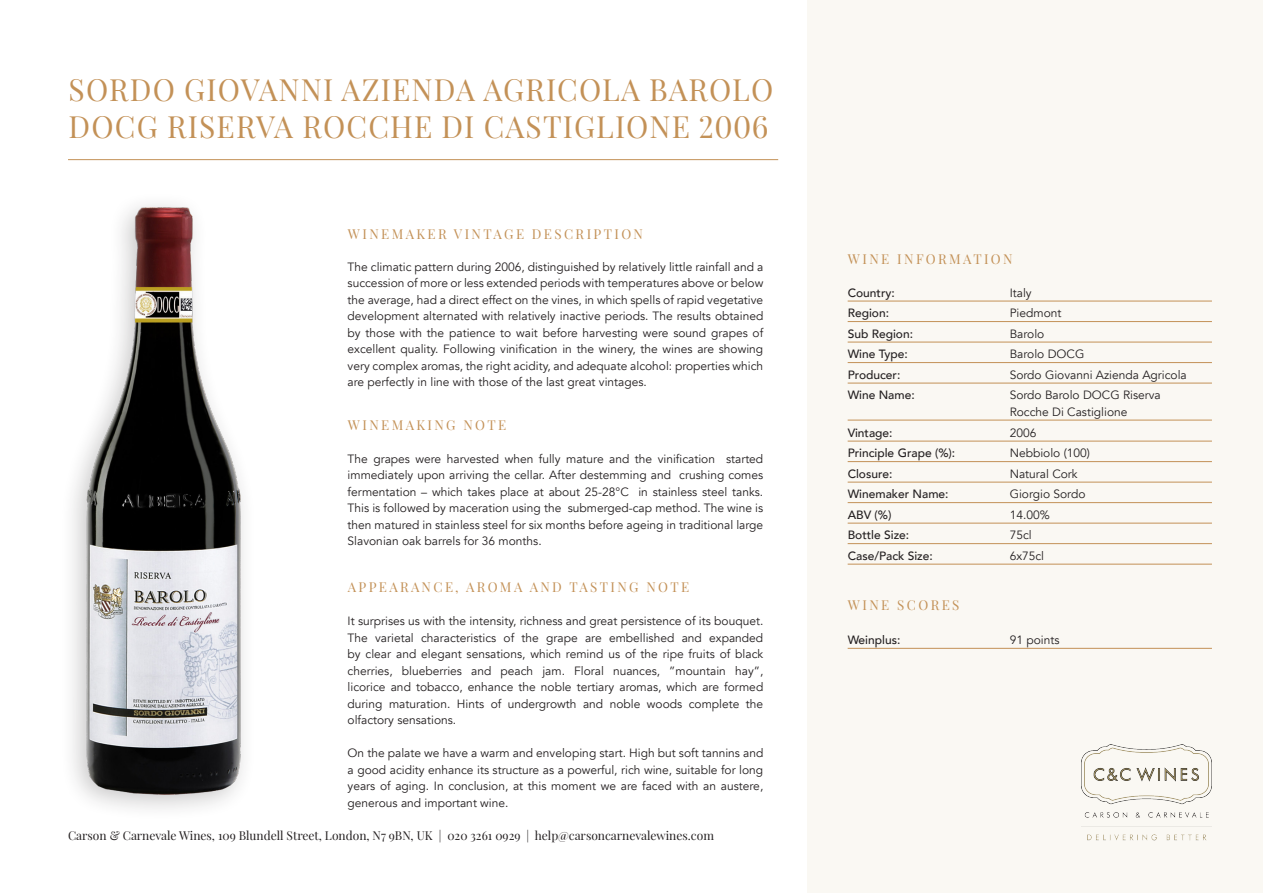
<style>
.page{position:relative;width:1263px;height:893px;background:#fff}
.page>*{position:absolute;margin:0;border:0;box-sizing:border-box;transform-origin:0 0}
.t1{font:30px/37.5px "Playfair Display";letter-spacing:.04em;color:#c39157}
.t2{font:13.35px "Playfair Display";letter-spacing:.18em;color:#c39157}
.t3{font:12px/16.5px "Avenir";color:#231f20;text-align:justify}
.t4{font:500 12px "Avenir";color:#231f20}
.t5{font:12px "Playfair Display";color:#231f20}
</style>
<div class="page">
<div style="left:808px;top:0;width:455px;height:893px;background:#faf8f3"></div>
<img style="left:1081px;top:744px;width:131px;height:97px">
<hr style="left:68px;top:159px;width:710px;height:1px;background:#c39157">
<div style="left:60px;top:191px;width:197px;height:631px;background:#231f20;opacity:.25"></div>
<img style="left:78px;top:199px;width:175px;height:599px">
<hr style="left:848px;top:301px;width:364px;height:1px;background:#c39157">
<hr style="left:848px;top:383px;width:364px;height:1px;background:#c39157">
<hr style="left:848px;top:502px;width:364px;height:1px;background:#c39157">
<hr style="left:848px;top:461px;width:364px;height:1px;background:#c39157">
<hr style="left:848px;top:543px;width:364px;height:1px;background:#c39157">
<hr style="left:848px;top:321px;width:364px;height:1px;background:#c39157">
<hr style="left:848px;top:342px;width:364px;height:1px;background:#c39157">
<hr style="left:848px;top:420px;width:364px;height:1px;background:#c39157">
<hr style="left:848px;top:441px;width:364px;height:1px;background:#c39157">
<hr style="left:848px;top:523px;width:364px;height:1px;background:#c39157">
<hr style="left:848px;top:362px;width:364px;height:1px;background:#c39157">
<hr style="left:848px;top:482px;width:364px;height:1px;background:#c39157">
<hr style="left:848px;top:564px;width:364px;height:1px;background:#c39157">
<hr style="left:848px;top:648px;width:364px;height:1px;background:#c39157">
<p class="t1" style="left:69px;top:68px;width:706px">SORDO GIOVANNI AZIENDA AGRICOLA BAROLO<br>DOCG RISERVA ROCCHE DI CASTIGLIONE 2006</p>
<p class="t2" style="left:348px;top:224px;width:297px">WINEMAKER VINTAGE DESCRIPTION</p>
<p class="t3" style="left:348px;top:259px;width:417px">The climatic pattern during 2006, distinguished by relatively little rainfall and a succession of more or less extended periods with temperatures above or below the average, had a direct effect on the vines, in which spells of rapid vegetative development alternated with relatively inactive periods. The results obtained by those with the patience to wait before harvesting were sound grapes of excellent quality. Following vinification in the winery, the wines are showing very complex aromas, the right acidity, and adequate alcohol: properties which are perfectly in line with those of the last great vintages.</p>
<p class="t2" style="left:348px;top:414px;width:160px">WINEMAKING NOTE</p>
<p class="t3" style="left:348px;top:450px;width:417px">The grapes were harvested when fully mature and the vinification started immediately upon arriving the cellar. After destemming and crushing comes fermentation – which takes place at about 25-28°C in stainless steel tanks.<br>This is followed by maceration using the submerged-cap method. The wine is then matured in stainless steel for six months before ageing in traditional large Slavonian oak barrels for 36 months.</p>
<p class="t2" style="left:348px;top:577px;width:343px">APPEARANCE, AROMA AND TASTING NOTE</p>
<p class="t3" style="left:348px;top:613px;width:417px">It surprises us with the intensity, richness and great persistence of its bouquet.<br>The varietal characteristics of the grape are embellished and expanded by clear and elegant sensations, which remind us of the ripe fruits of black cherries, blueberries and peach jam. Floral nuances, ”mountain hay”, licorice and tobacco, enhance the noble tertiary aromas, which are formed during maturation. Hints of undergrowth and noble woods complete the olfactory sensations.</p>
<p class="t3" style="left:348px;top:745px;width:417px">On the palate we have a warm and enveloping start. High but soft tannins and a good acidity enhance its structure as a powerful, rich wine, suitable for long years of aging. In conclusion, at this moment we are faced with an austere, generous and important wine.</p>
<p class="t5" style="left:68px;top:826px;width:647px">Carson &amp; Carnevale Wines, 109 Blundell Street, London, N7 9BN, UK | 020 3261 0929 | help@carsoncarnevalewines.com</p>
<p class="t2" style="left:848px;top:248px;width:166px">WINE INFORMATION</p>
<p class="t4" style="left:848px;top:282px;width:49px">Country:</p>
<p class="t3" style="left:1010px;top:284px;width:24px">Italy</p>
<p class="t4" style="left:848px;top:303px;width:43px">Region:</p>
<p class="t3" style="left:1010px;top:305px;width:53px">Piedmont</p>
<p class="t4" style="left:848px;top:323px;width:67px">Sub Region:</p>
<p class="t3" style="left:1010px;top:325px;width:36px">Barolo</p>
<p class="t4" style="left:848px;top:344px;width:61px">Wine Type:</p>
<p class="t3" style="left:1010px;top:346px;width:76px">Barolo DOCG</p>
<p class="t4" style="left:848px;top:364px;width:54px">Producer:</p>
<p class="t3" style="left:1010px;top:366px;width:179px">Sordo Giovanni Azienda Agricola</p>
<p class="t4" style="left:848px;top:385px;width:69px">Wine Name:</p>
<p class="t3" style="left:1010px;top:387px;width:153px">Sordo Barolo DOCG Riserva<br>Rocche Di Castiglione</p>
<p class="t4" style="left:848px;top:422px;width:46px">Vintage:</p>
<p class="t3" style="left:1010px;top:424px;width:28px">2006</p>
<p class="t4" style="left:848px;top:443px;width:109px">Principle Grape (%):</p>
<p class="t3" style="left:1010px;top:445px;width:82px">Nebbiolo (100)</p>
<p class="t4" style="left:848px;top:463px;width:46px">Closure:</p>
<p class="t3" style="left:1010px;top:465px;width:69px">Natural Cork</p>
<p class="t4" style="left:848px;top:484px;width:102px">Winemaker Name:</p>
<p class="t3" style="left:1010px;top:486px;width:77px">Giorgio Sordo</p>
<p class="t4" style="left:848px;top:504px;width:45px">ABV (%)</p>
<p class="t3" style="left:1010px;top:506px;width:42px">14.00%</p>
<p class="t4" style="left:848px;top:525px;width:63px">Bottle Size:</p>
<p class="t3" style="left:1010px;top:527px;width:24px">75cl</p>
<p class="t4" style="left:848px;top:545px;width:87px">Case/Pack Size:</p>
<p class="t3" style="left:1010px;top:547px;width:36px">6x75cl</p>
<p class="t2" style="left:848px;top:595px;width:113px">WINE SCORES</p>
<p class="t4" style="left:848px;top:629px;width:54px">Weinplus:</p>
<p class="t3" style="left:1010px;top:632px;width:51px">91 points</p>
</div>
